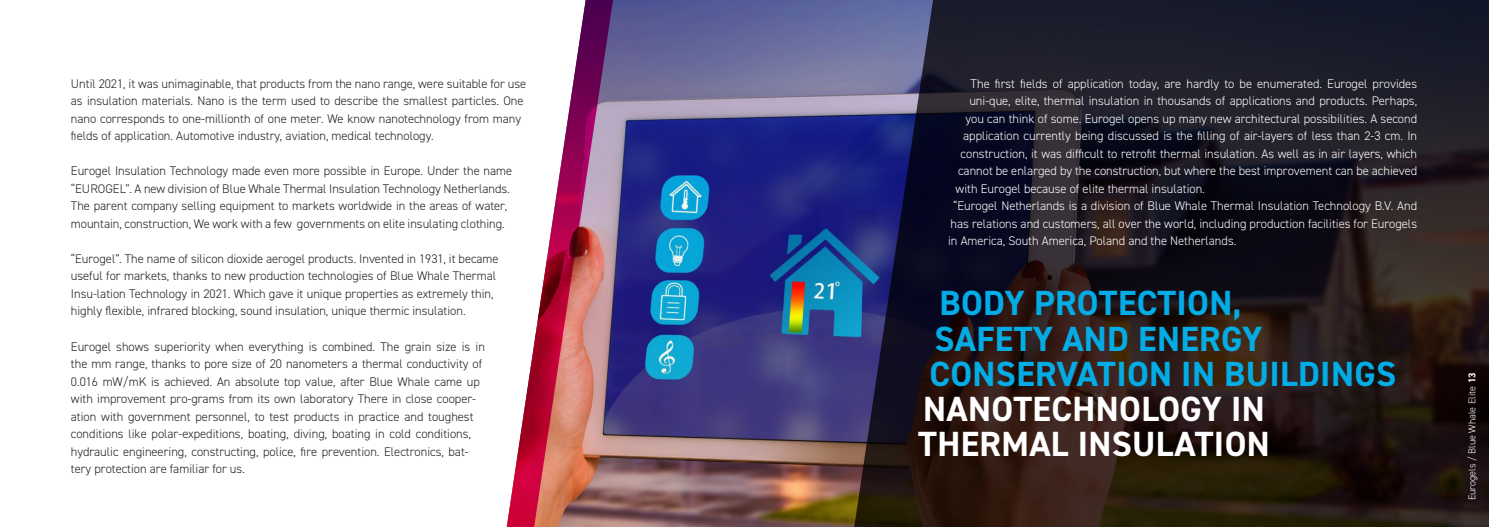
<style>
.page{position:relative;width:1489px;height:527px;background:#fff}
.page>*{position:absolute;margin:0;border:0;box-sizing:border-box;transform-origin:0 0}
.t1{font:700 35px/35px "DIN2014";letter-spacing:.01em;color:#03ace4}
.t2{font:700 35px/35px "DIN2014";letter-spacing:.01em;color:#fff}
.Body{font:300 12.5px/17.5px "DIN2014";color:#231f20}
.Body-2{font:300 12.5px/17.5px "DIN2014";color:#fff;text-align:justify}
.t3{font:300 10px "DIN2014";color:#fff}
.s1{font-weight:700}
</style>
<div class="page">
<img style="left:614px;top:0;width:238px;height:526px">
<img style="left:507px;top:0;width:107px;height:526px">
<svg style="left:852px;top:0;width:636px;height:526px;background:#221b23"></svg>
<p class="Body" style="left:71px;top:74px;width:457px">Until 2021, it was unimaginable, that products from the nano range, were suitable for use as insulation materials. Nano is the term used to describe the smallest particles. One nano corresponds to one-millionth of one meter. We know nanotechnology from many fields of application. Automotive industry, aviation, medical technology.</p>
<p class="Body" style="left:71px;top:162px;width:443px">Eurogel Insulation Technology made even more possible in Europe. Under the name “EUROGEL”. A new division of Blue Whale Thermal Insulation Technology Netherlands.<br>The parent company selling equipment to markets worldwide in the areas of water, mountain, construction, We work with a few governments on elite insulating clothing.</p>
<p class="Body" style="left:71px;top:249px;width:429px">“Eurogel”. The name of silicon dioxide aerogel products. Invented in 1931, it became useful for markets, thanks to new production technologies of Blue Whale Thermal Insu-lation Technology in 2021. Which gave it unique properties as extremely thin, highly flexible, infrared blocking, sound insulation, unique thermic insulation.</p>
<p class="Body" style="left:71px;top:337px;width:415px">Eurogel shows superiority when everything is combined. The grain size is in the mm range, thanks to pore size of 20 nanometers a thermal conductivity of 0.016 mW/mK is achieved. An absolute top value, after Blue Whale came up with improvement pro-grams from its own laboratory There in close cooper&shy;ation with government personnel, to test products in practice and toughest conditions like polar-expeditions, boating, diving, boating in cold conditions, hydraulic engineering, constructing, police, fire prevention. Electronics, bat&shy;tery protection are familiar for us.</p>
<p class="Body-2" style="left:970px;top:74px;width:448px">The first fields of application today, are hardly to be enumerated. Eurogel provides</p>
<p class="Body-2" style="left:969px;top:92px;width:449px">uni-que, elite, thermal insulation in thousands of applications and products. Perhaps,</p>
<p class="Body-2" style="left:965px;top:109px;width:453px">you can think of some. Eurogel opens up many new architectural possibilities. A second</p>
<p class="Body-2" style="left:963px;top:127px;width:455px">application currently being discussed is the filling of air-layers of less than 2-3 cm. In</p>
<p class="Body-2" style="left:960px;top:144px;width:458px">construction, it was difficult to retrofit thermal insulation. As well as in air layers, which</p>
<p class="Body-2" style="left:958px;top:162px;width:460px">cannot be enlarged by the construction, but where the best improvement can be achieved</p>
<p class="Body-2" style="left:955px;top:179px;width:251px">with Eurogel because of elite thermal insulation.</p>
<p class="Body-2" style="left:948px;top:197px;width:470px;text-indent:5px">“Eurogel Netherlands is a division of Blue Whale Thermal Insulation Technology B.V. And has relations and customers, all over the world, including production facilities for Eurogels in America, South America, Poland and the Netherlands.</p>
<p class="t1" style="left:929px;top:285px;width:468px">BODY PROTECTION,<br>SAFETY AND ENERGY<br>CONSERVATION IN BUILDINGS</p>
<p class="t2" style="left:918px;top:390px;width:353px">NANOTECHNOLOGY IN<br>THERMAL INSULATION</p>
<p class="t3" style="left:1465px;top:500px;width:129px;rotate:-90deg">Eurogels / Blue Whale Elite <span class="s1">13</span></p>
</div>
